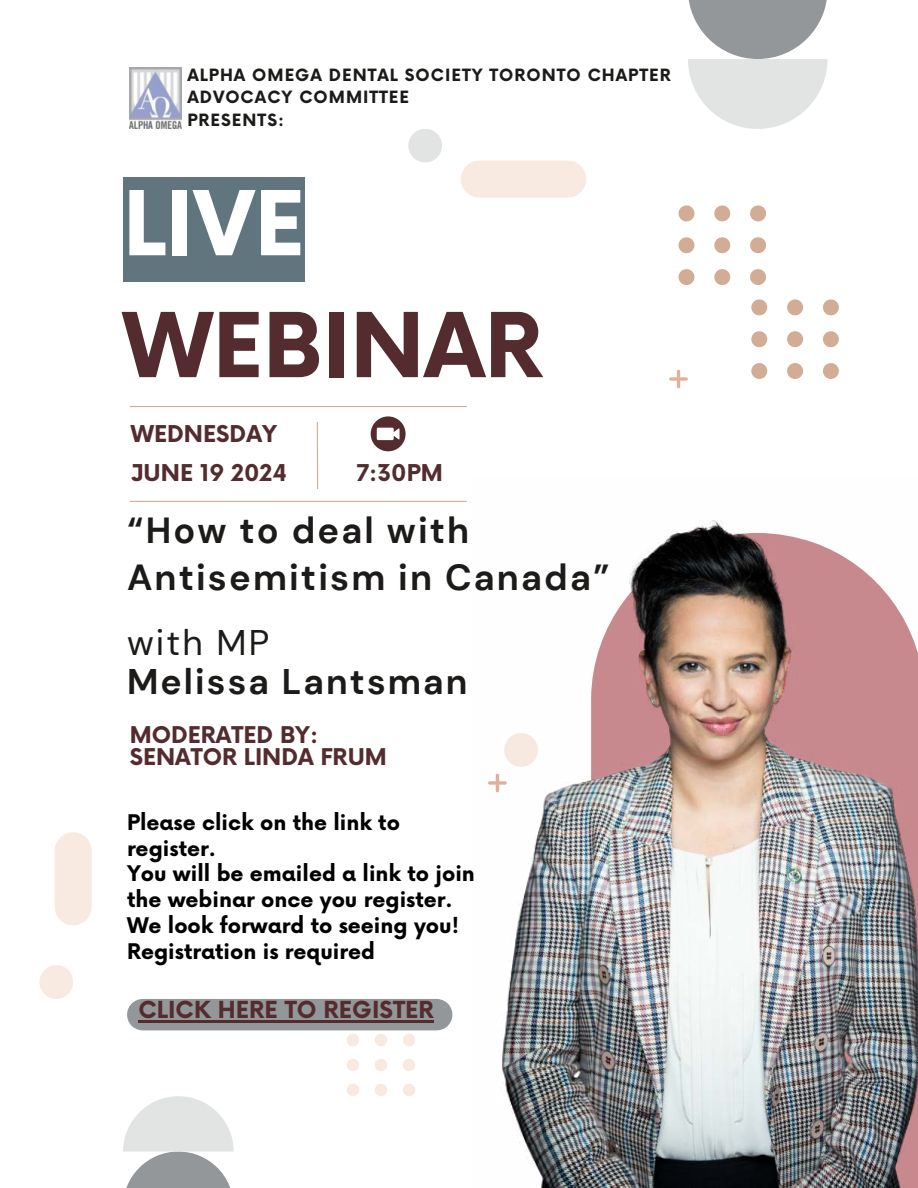
<style>
.page{position:relative;width:918px;height:1188px;background:#fff}
.page>*{position:absolute;margin:0;border:0;box-sizing:border-box;transform-origin:0 0}
.t1{font:700 87px "Now";color:#542c2f}
.t2{font:700 87px "Now";color:#fff}
.t3{font:700 36.15px/46.3px "DM Sans";letter-spacing:.06em;color:#1c1b19}
.t4{font:700 35.55px "DM Sans";letter-spacing:.06em;color:#1c1b19}
.t5{font:35.55px "DM Sans";letter-spacing:.06em;color:#1c1b19}
.t6{font:700 22.95px "Now";color:#542c2f}
.t7{font:700 22.5px/39.2px "Now";color:#542c2f}
.t8{font:700 21px/25.8px "Now";color:#000}
.t9{font:700 16.5px/22.5px "Now";letter-spacing:.06em;color:#1c1b19}
</style>
<div class="page">
<svg style="left:688px;top:0;width:139px;height:129px"></svg>
<div style="left:408px;top:129px;width:34px;height:33px;background:#e1e4e2;border-radius:50%"></div>
<div style="left:55px;top:851px;width:37px;height:56px;background:#f8eae1"></div>
<div style="left:479px;top:160px;width:89px;height:38px;background:#f8eae1"></div>
<div style="left:39px;top:965px;width:34px;height:34px;background:#f8eae1;border-radius:50%"></div>
<svg style="left:679px;top:205px;width:15px;height:16px"></svg>
<svg style="left:714px;top:205px;width:16px;height:16px"></svg>
<svg style="left:750px;top:205px;width:16px;height:16px"></svg>
<svg style="left:679px;top:237px;width:15px;height:16px"></svg>
<svg style="left:714px;top:237px;width:16px;height:16px"></svg>
<svg style="left:750px;top:237px;width:16px;height:16px"></svg>
<svg style="left:679px;top:269px;width:15px;height:16px"></svg>
<svg style="left:714px;top:269px;width:16px;height:16px"></svg>
<svg style="left:750px;top:269px;width:16px;height:16px"></svg>
<svg style="left:347px;top:1034px;width:12px;height:12px"></svg>
<svg style="left:375px;top:1034px;width:12px;height:12px"></svg>
<svg style="left:403px;top:1034px;width:12px;height:12px"></svg>
<svg style="left:347px;top:1059px;width:12px;height:12px"></svg>
<svg style="left:375px;top:1059px;width:12px;height:12px"></svg>
<svg style="left:403px;top:1059px;width:12px;height:12px"></svg>
<svg style="left:347px;top:1084px;width:12px;height:12px"></svg>
<svg style="left:375px;top:1084px;width:12px;height:12px"></svg>
<svg style="left:403px;top:1084px;width:12px;height:12px"></svg>
<svg style="left:751px;top:299px;width:16px;height:16px"></svg>
<svg style="left:787px;top:299px;width:16px;height:16px"></svg>
<svg style="left:823px;top:299px;width:16px;height:16px"></svg>
<svg style="left:751px;top:331px;width:16px;height:16px"></svg>
<svg style="left:787px;top:331px;width:16px;height:16px"></svg>
<svg style="left:823px;top:331px;width:16px;height:16px"></svg>
<svg style="left:751px;top:363px;width:16px;height:16px"></svg>
<svg style="left:787px;top:363px;width:16px;height:16px"></svg>
<svg style="left:823px;top:363px;width:16px;height:16px"></svg>
<svg style="left:123px;top:1096px;width:111px;height:92px"></svg>
<svg style="left:669px;top:370px;width:19px;height:18px"></svg>
<div style="left:143px;top:999px;width:294px;height:31px;background:#949799"></div>
<img style="left:488px;top:520px;width:430px;height:667px">
<img style="left:130px;top:68px;width:52px;height:61px">
<div style="left:123px;top:177px;width:182px;height:105px;background:#61757f"></div>
<hr style="left:317px;top:422px;width:1px;height:67px;background:#d2ac95">
<hr style="left:130px;top:406px;width:337px;height:1px;background:#d2ac95">
<hr style="left:130px;top:501px;width:337px;height:1px;background:#d2ac95">
<svg style="left:371px;top:416px;width:35px;height:35px"></svg>
<hr style="left:139px;top:1020px;width:295px;height:3px;background:#542c2f">
<p class="t9" style="left:187px;top:63px;width:485px">ALPHA OMEGA DENTAL SOCIETY TORONTO CHAPTER<br>ADVOCACY COMMITTEE<br>PRESENTS:</p>
<h1 class="t2" style="left:123px;top:159px;width:183px">LIVE</h1>
<h1 class="t1" style="left:123px;top:281px;width:421px">WEBINAR</h1>
<p class="t7" style="left:131px;top:413px;width:158px">WEDNESDAY<br>JUNE 19 2024</p>
<p class="t7" style="left:356px;top:453px;width:88px">7:30PM</p>
<h2 class="t3" style="left:127px;top:507px;width:484px">“How to deal with<br>Antisemitism in Canada”</h2>
<h3 class="t5" style="left:127px;top:621px;width:144px">with MP</h3>
<h3 class="t4" style="left:127px;top:659px;width:342px">Melissa Lantsman</h3>
<p class="t7" style="left:130px;top:723px;width:259px;line-height:22.5px">MODERATED BY:<br>SENATOR LINDA FRUM</p>
<p class="t8" style="left:127px;top:809px;width:349px">Please click on the link to register.<br>You will be emailed a link to join the webinar once you register.<br>We look forward to seeing you!<br>Registration is required</p>
<p class="t6" style="left:139px;top:993px;width:297px">CLICK HERE TO REGISTER</p>
</div>
